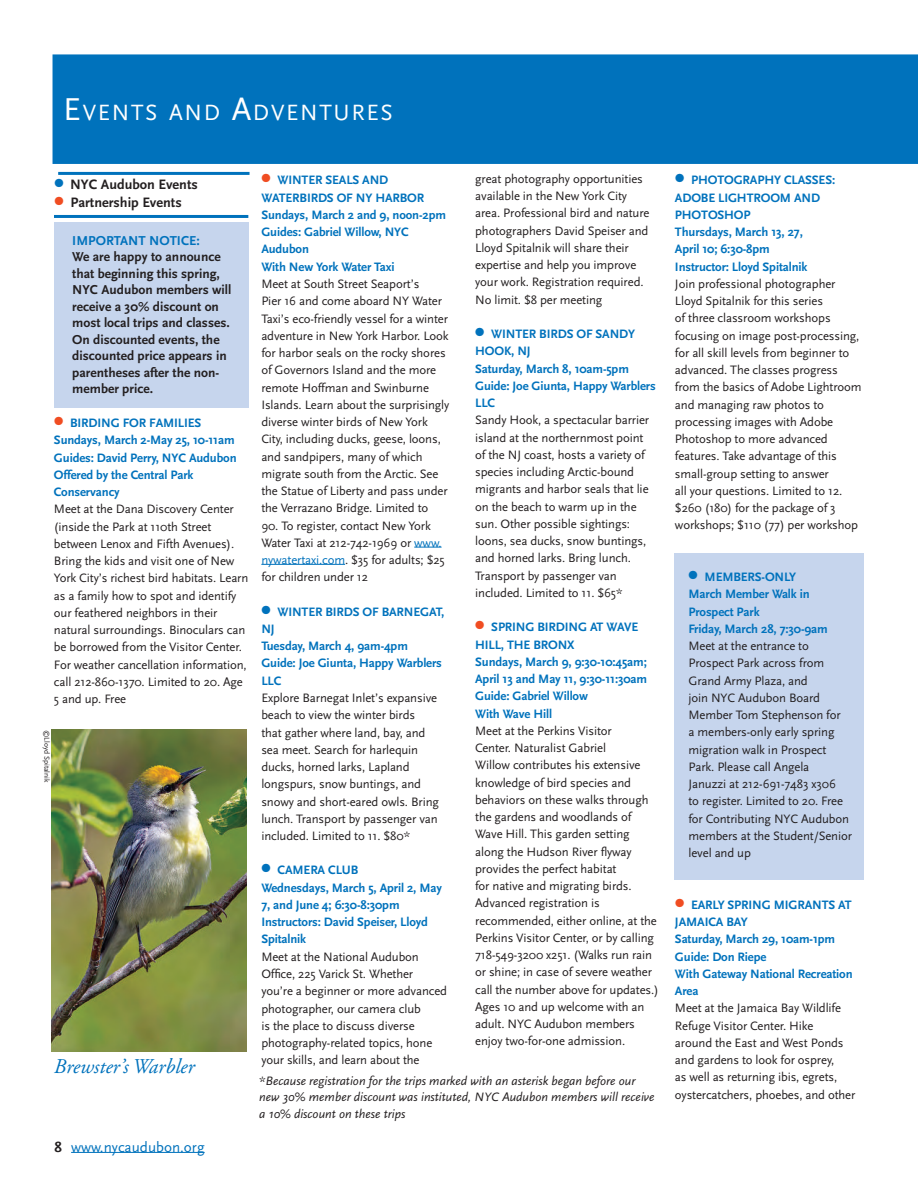
<style>
.page{position:relative;width:918px;height:1188px;background:#fff}
.page>*{position:absolute;margin:0;border:0;box-sizing:border-box;transform-origin:0 0}
.t1{font:23.1px "Scala Sans Caps";letter-spacing:.07em;color:#fff}
.t2{font:italic 21px "Adobe Garamond Pro";color:#0072bc}
.t3{font:15px "Scala Sans";color:#0072bc}
.t4{font:700 14.25px "Scala Sans";color:#231f20}
.t5{font:700 13.5px/16.5px "Scala Sans";color:#231f20}
.t6{font:700 13.5px "Scala Sans";color:#0072bc}
.t7{font:12.75px/17.2px "Scala Sans";letter-spacing:-.01em;color:#231f20}
.t8{font:700 12.75px/17.2px "Scala Sans";letter-spacing:-.01em;color:#0072bc}
.t9{font:italic 12.75px/16.5px "Scala Sans";color:#231f20}
.t10{font:7.5px "Scala Sans";color:#231f20}
.s1{font-size:33px}
.s2{font-size:26.25px;color:#0072bc}
.s3{font-size:26.25px;color:#f04d22}
.s4{font-weight:700;color:#231f20}
.s5{color:#0072bc}
.s6{font-size:26.25px}
</style>
<div class="page">
<hr style="left:71px;top:1152px;width:134px;height:1px;background:#0072bc">
<div style="left:54px;top:222px;width:194px;height:186px;background:#c6d5ed"></div>
<div style="left:674px;top:553px;width:189px;height:326px;background:#c6d5ed"></div>
<div style="left:53px;top:54px;width:865px;height:110px;background:#0072bc"></div>
<hr style="left:58px;top:172px;width:192px;height:3px;background:#0072bc">
<hr style="left:54px;top:215px;width:194px;height:3px;background:#0072bc">
<img style="left:52px;top:729px;width:194px;height:322px">
<svg style="left:414px;top:547px;width:28px;height:1px"></svg>
<hr style="left:261px;top:564px;width:84px;height:1px;background:#0072bc">
<h1 class="t1" style="left:63px;top:100px;width:331px"><span class="s1">E</span>VE NTS AND <span class="s1">A</span>DVE NTURES</h1>
<p class="t4" style="left:54px;top:177px;width:145px"><span class="s2">•</span> NYC Audubon Events</p>
<p class="t4" style="left:54px;top:195px;width:129px"><span class="s3">•</span> Partnership Events</p>
<p class="t6" style="left:72px;top:233px;width:14px">Important</p>
<p class="t6" style="left:149px;top:233px;width:19px">Notice</p>
<p class="t6" style="left:196px;top:233px;width:5px">:</p>
<p class="t5" style="left:72px;top:249px;width:161px">We are happy to announce that beginning this spring,<br>NYC Audubon members will receive a 30% discount on most local trips and classes.<br>On discounted events, the discounted price appears in parentheses after the non&shy;member price.</p>
<p class="t8" style="left:54px;top:415px;width:184px"><span class="s3">•</span> BIRDING FOR FAMILIES<br>Sundays, March 2-May 25, 10-11am<br>Guides: David Perry, NYC Audubon<br>Offered by the Central Park<br>Conservancy</p>
<p class="t7" style="left:54px;top:501px;width:196px">M eet at the Dana Discovery Center (inside the Park at 110th Street between Lenox and Fifth Avenues).<br>Bring the kids and visit one of New York City’s richest bird habitats. Learn as a family how to spot and identify our feathered neighbors in their natural surroundings. Binoculars can be borrowed from the Visitor Center.<br>For weather cancellation information, call 212-860-1370. Limited to 20. Age 5 and up. Free</p>
<p class="t10" style="left:51px;top:730px;width:54px;rotate:90deg">©Lloyd Spitalnik</p>
<h2 class="t2" style="left:54px;top:1054px;width:142px">Brewster’s Warbler</h2>
<p class="t3" style="left:55px;top:1139px;width:151px"><span class="s4">8</span> www.nycaudubon.org</p>
<p class="t8" style="left:261px;top:172px;width:186px"><span class="s3">•</span> WINTER SEALS AND<br>WATERBIRDS OF NY HARBOR<br>Sundays, March 2 and 9, noon-2pm<br>Guides: Gabriel Willow, NYC<br>Audubon<br>With New York Water Taxi</p>
<p class="t7" style="left:261px;top:275px;width:190px">M eet at South Street Seaport’s<br>Pier 16 and come aboard NY Water Taxi’s eco-friendly vessel for a winter adventure in N ew York H arbor. Look for harbor seals on the rocky shores of Governors I sland and the more remote Hoffman and Swinburne<br>I slands. Learn about the surprisingly diverse winter birds of N ew York City, including ducks, geese, loons, and sandpipers, many of which migrate south from the Arctic. See the Statue of Liberty and pass under the Verrazano B ridge. Limited to</p>
<p class="t7" style="left:261px;top:517px;width:185px">90. To register, contact N ew York<br>Water Taxi at 212-742-1969 or <span class="s5">www. nywatertaxi.com</span>. $35 for adults; $25 for children under 12</p>
<p class="t8" style="left:261px;top:603px;width:184px"><span class="s6">•</span> WINTER BIRDS OF BARNEGAT,<br>NJ<br>Tuesday, March 4, 9am-4pm<br>Guide: Joe Giunta, Happy Warblers<br>LLC</p>
<p class="t7" style="left:261px;top:689px;width:179px">Explore Barnegat I nlet’s expansive beach to view the winter birds<br>that gather where land, bay, and sea meet. Search for harlequin ducks, horned larks, Lapland longspurs, snow buntings, and snowy and short-eared owls. Bring lunch. Transport by passenger van included. Limited to 11. $80*</p>
<p class="t8" style="left:261px;top:862px;width:182px"><span class="s6">•</span> CAMERA CLUB<br>Wednesdays, March 5, April 2, May<br>7, and June 4; 6:30-8:30pm<br>Instructors: David Speiser, Lloyd<br>Spitalnik</p>
<p class="t7" style="left:261px;top:948px;width:187px">Meet at the N ational Audubon<br>Office, 225 Varick St. Whether you’re a beginner or more advanced photographer, our camera club<br>is the place to discuss diverse photography-related topics, hone your skills, and learn about the</p>
<p class="t7" style="left:475px;top:170px;width:176px">great photography opportunities available in the New York City area. Professional bird and nature photographers David Speiser and<br>Lloyd Spitalnik will share their expertise and help you improve your work. Registration required.<br>No limit. $8 per meeting</p>
<p class="t8" style="left:475px;top:326px;width:182px"><span class="s6">•</span> WINTER BIRDS OF SANDY<br>HOOK, NJ<br>Saturday, March 8, 10am-5pm<br>Guide: Joe Giunta, Happy Warblers<br>LLC</p>
<p class="t7" style="left:475px;top:412px;width:176px">Sandy H ook, a spectacular barrier island at the northernmost point of the N J coast, hosts a variety of species including Arctic-bound migrants and harbor seals that lie on the beach to warm up in the sun. Other possible sightings: loons, sea ducks, snow buntings, and horned larks. Bring lunch.<br>Transport by passenger van included. Limited to 11. $65*</p>
<p class="t8" style="left:475px;top:619px;width:173px"><span class="s3">•</span> SPRING BIRDING AT WAVE<br>HILL, THE BRONX<br>Sundays, March 9, 9:30-10:45am;<br>April 13 and May 11, 9:30-11:30am<br>Guide: Gabriel Willow<br>With Wave Hill</p>
<p class="t7" style="left:475px;top:722px;width:185px">M eet at the Perkins Visitor<br>Center. N aturalist Gabriel<br>Willow contributes his extensive knowledge of bird species and behaviors on these walks through the gardens and woodlands of<br>Wave H ill. This garden setting along the H udson River flyway provides the perfect habitat<br>for native and migrating birds.<br>Advanced registration is recommended, either online, at the<br>Perkins Visitor Center, or by calling<br>718-549-3200 x251. (Walks run rain or shine; in case of severe weather call the number above for updates.)<br>Ages 10 and up welcome with an adult. NYC Audubon members enjoy two-for-one admission.</p>
<p class="t9" style="left:259px;top:1073px;width:397px">*Because registration for the trips marked with an asterisk began before our new 30% member discount was instituted, NYC Audubon members will receive a 10% discount on these trips</p>
<p class="t8" style="left:675px;top:172px;width:162px"><span class="s6">•</span> PHOTOGRAPHY CLASSES:<br>ADOBE LIGHTROOM AND<br>PHOTOSHOP<br>Thursdays, March 13, 27,<br>April 10; 6:30-8pm<br>Instructor: Lloyd Spitalnik</p>
<p class="t7" style="left:675px;top:275px;width:188px">Join professional photographer<br>Lloyd Spitalnik for this series<br>of three classroom workshops focusing on image post-processing, for all skill levels from beginner to advanced. The classes progress from the basics of Adobe Lightroom and managing raw photos to processing images with Adobe<br>Photoshop to more advanced features. Take advantage of this small-group setting to answer<br>all your questions. Limited to 12. $260 (180) for the package of 3 workshops; $110 (77) per workshop</p>
<p class="t8" style="left:688px;top:569px;width:141px"><span class="s6">•</span> MEMBERS-ONLY<br>March Member Walk in<br>Prospect Park<br>Friday, March 28, 7:30-9am</p>
<p class="t7" style="left:688px;top:638px;width:165px">M eet at the entrance to<br>Prospect Park across from<br>Grand Army Plaza, and<br>join NYC Audubon Board<br>Member Tom Stephenson for<br>a members-only early spring migration walk in Prospect<br>Park. Please call Angela<br>Januzzi at 212-691-7483 x306<br>to register. Limited to 20. Free for Contributing NYC Audubon members at the Student/Senior level and up</p>
<p class="t8" style="left:675px;top:896px;width:179px"><span class="s3">•</span> EARLY SPRING MIGRANTS AT<br>JAMAICA BAY<br>Saturday, March 29, 10am-1pm<br>Guide: Don Riepe<br>With Gateway National Recreation<br>Area</p>
<p class="t7" style="left:675px;top:1000px;width:182px">M eet at the Jamaica Bay Wildlife<br>Refuge Visitor Center. H ike<br>around the East and West Ponds and gardens to look for osprey,<br>as well as returning ibis, egrets, oystercatchers, phoebes, and other</p>
</div>
